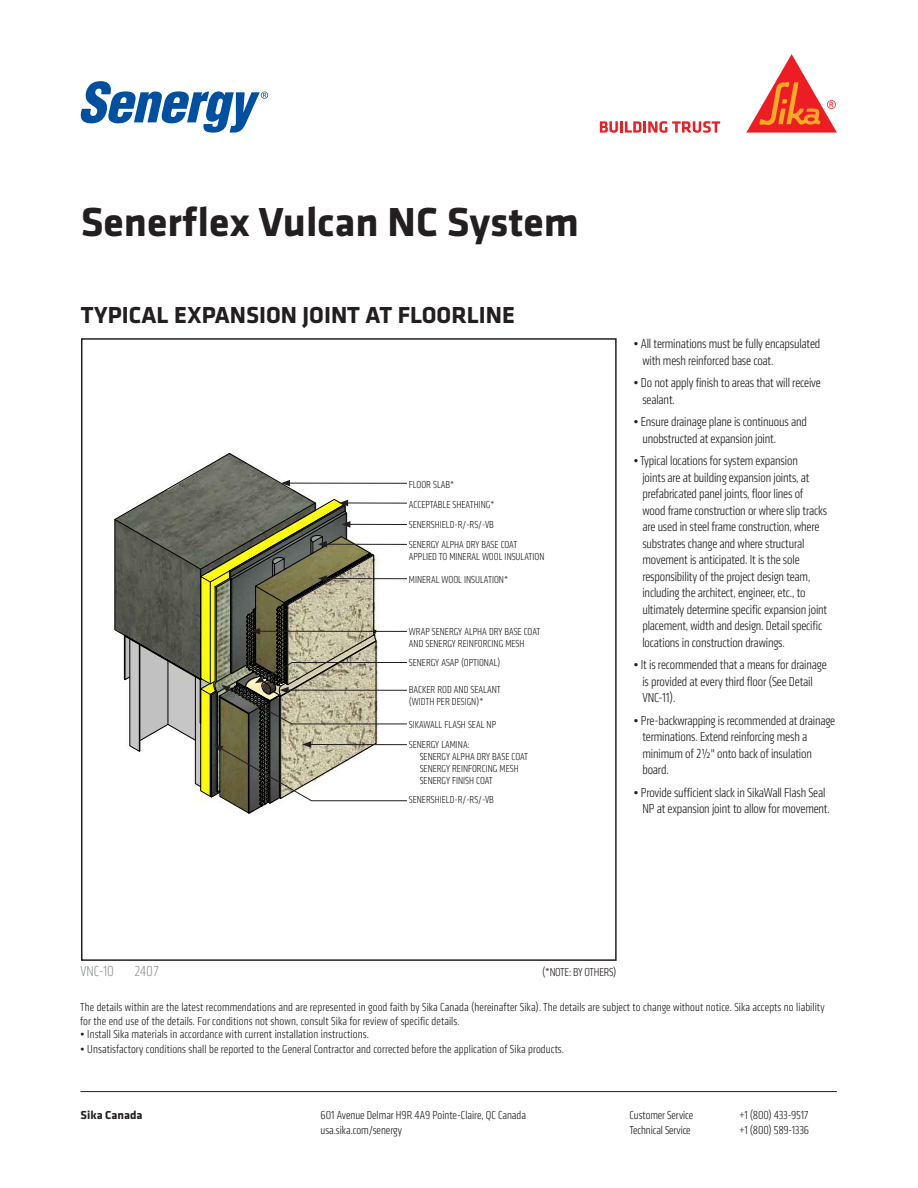
<style>
.page{position:relative;width:918px;height:1188px;background:#fff}
.page>*{position:absolute;margin:0;border:0;box-sizing:border-box;transform-origin:0 0}
.t1{font:700 42px "Klavika";color:#231f20}
.Detail_Product_Description{font:700 24px "Klavika";color:#231f20}
.Detail_Number{font:300 condensed 15px "Klavika";color:#939598}
.Bulleted_List{font:300 condensed 13.5px/16.5px "Klavika";letter-spacing:-.01em;color:#231f20}
.t2{font:300 condensed 12px/13.5px "Klavika";letter-spacing:.01em;color:#231f20}
.t3{font:300 condensed 12px "Klavika";letter-spacing:-.015em;color:#231f20}
.t4{font:300 condensed 12px "Klavika";letter-spacing:-.02em;color:#231f20}
.t5{font:700 12px "Klavika";color:#231f20}
.Leader_Notes{font:300 condensed 10.5px/12px "Klavika";color:#231f20}
</style>
<div class="page">
<div style="left:81px;top:338px;width:536px;height:623px;border:2px solid #231f20"></div>
<svg style="left:600px;top:121px;width:120px;height:12px"></svg>
<svg style="left:746px;top:54px;width:91px;height:79px"></svg>
<svg style="left:81px;top:81px;width:187px;height:52px"></svg>
<hr style="left:80px;top:1091px;width:757px;height:1px;background:#231f20">
<svg style="left:115px;top:453px;width:292px;height:360px"></svg>
<h1 class="t1" style="left:81px;top:191px;width:500px">Senerflex Vulcan NC System</h1>
<p class="Detail_Product_Description" style="left:81px;top:298px;width:436px">TYPICAL EXPANSION JOINT AT FLOORLINE</p>
<p class="Leader_Notes" style="left:409px;top:478px;width:47px">FLOOR SLAB*</p>
<p class="Leader_Notes" style="left:409px;top:499px;width:87px">ACCEPTABLE SHEATHING*</p>
<p class="Leader_Notes" style="left:409px;top:519px;width:87px">SENERSHIELD-R/-RS/-VB</p>
<p class="Leader_Notes" style="left:409px;top:539px;width:137px">SENERGY ALPHA DRY BASE COAT<br>APPLIED TO MINERAL WOOL INSULATION</p>
<p class="Leader_Notes" style="left:409px;top:574px;width:101px">MINERAL WOOL INSULATION*</p>
<p class="Leader_Notes" style="left:409px;top:626px;width:133px">WRAP SENERGY ALPHA DRY BASE COAT<br>AND SENERGY REINFORCING MESH</p>
<p class="Leader_Notes" style="left:409px;top:657px;width:93px">SENERGY ASAP (OPTIONAL)</p>
<p class="Leader_Notes" style="left:409px;top:684px;width:93px">BACKER ROD AND SEALANT (WIDTH PER DESIGN)*</p>
<p class="Leader_Notes" style="left:409px;top:718px;width:89px">SIKAWALL FLASH SEAL NP</p>
<p class="Leader_Notes" style="left:420px;top:739px;width:110px;text-indent:-11px">SENERGY LAMINA:<br>SENERGY ALPHA DRY BASE COAT<br>SENERGY REINFORCING MESH<br>SENERGY FINISH COAT</p>
<p class="Leader_Notes" style="left:409px;top:794px;width:87px">SENERSHIELD-R/-RS/-VB</p>
<p class="Bulleted_List" style="left:642px;top:336px;width:179px;text-indent:-9px">• All terminations must be fully encapsulated with mesh reinforced base coat.</p>
<p class="Bulleted_List" style="left:642px;top:375px;width:180px;text-indent:-9px">• Do not apply finish to areas that will receive sealant.</p>
<p class="Bulleted_List" style="left:642px;top:414px;width:166px;text-indent:-9px">• Ensure drainage plane is continuous and unobstructed at expansion joint.</p>
<p class="Bulleted_List" style="left:642px;top:453px;width:186px;text-indent:-9px">• Typical locations for system expansion<br>joints are at building expansion joints, at prefabricated panel joints, floor lines of wood frame construction or where slip tracks are used in steel frame construction, where substrates change and where structural movement is anticipated. It is the sole responsibility of the project design team, including the architect, engineer, etc., to ultimately determine specific expansion joint placement, width and design. Detail specific locations in construction drawings.</p>
<p class="Bulleted_List" style="left:642px;top:657px;width:186px;text-indent:-9px">• It is recommended that a means for drainage is provided at every third floor (See Detail<br>VNC-11).</p>
<p class="Bulleted_List" style="left:642px;top:712px;width:194px;text-indent:-9px">• Pre-backwrapping is recommended at drainage terminations. Extend reinforcing mesh a minimum of 2½" onto back of insulation board.</p>
<p class="Bulleted_List" style="left:642px;top:784px;width:189px;text-indent:-9px">• Provide sufficient slack in SikaWall Flash Seal<br>NP at expansion joint to allow for movement.</p>
<p class="Detail_Number" style="left:80px;top:963px;width:35px">VNC-10</p>
<p class="Detail_Number" style="left:134px;top:963px;width:26px">2407</p>
<p class="t4" style="left:542px;top:966px;width:76px">(*NOTE: BY OTHERS)</p>
<p class="t2" style="left:80px;top:1001px;width:746px">The details within are the latest recommendations and are represented in good faith by Sika Canada (hereinafter Sika). The details are subject to change without notice. Sika accepts no liability for the end use of the details. For conditions not shown, consult Sika for review of specific details.</p>
<p class="t2" style="left:80px;top:1028px;width:290px">• Install Sika materials in accordance with current installation instructions.</p>
<p class="t2" style="left:80px;top:1043px;width:485px">• Unsatisfactory conditions shall be reported to the General Contractor and corrected before the application of Sika products.</p>
<p class="t5" style="left:81px;top:1106px;width:63px">Sika Canada</p>
<p class="t2" style="left:321px;top:1108px;width:207px">601 Avenue Delmar H9R 4A9 Pointe-Claire, QC Canada</p>
<p class="t2" style="left:630px;top:1108px;width:65px">Customer Service</p>
<p class="t3" style="left:739px;top:1108px;width:71px">+1 (800) 433-9517</p>
<p class="t2" style="left:321px;top:1123px;width:83px">usa.sika.com/senergy</p>
<p class="t2" style="left:630px;top:1123px;width:63px">Technical Service</p>
<p class="t3" style="left:739px;top:1123px;width:71px">+1 (800) 589-1336</p>
</div>
